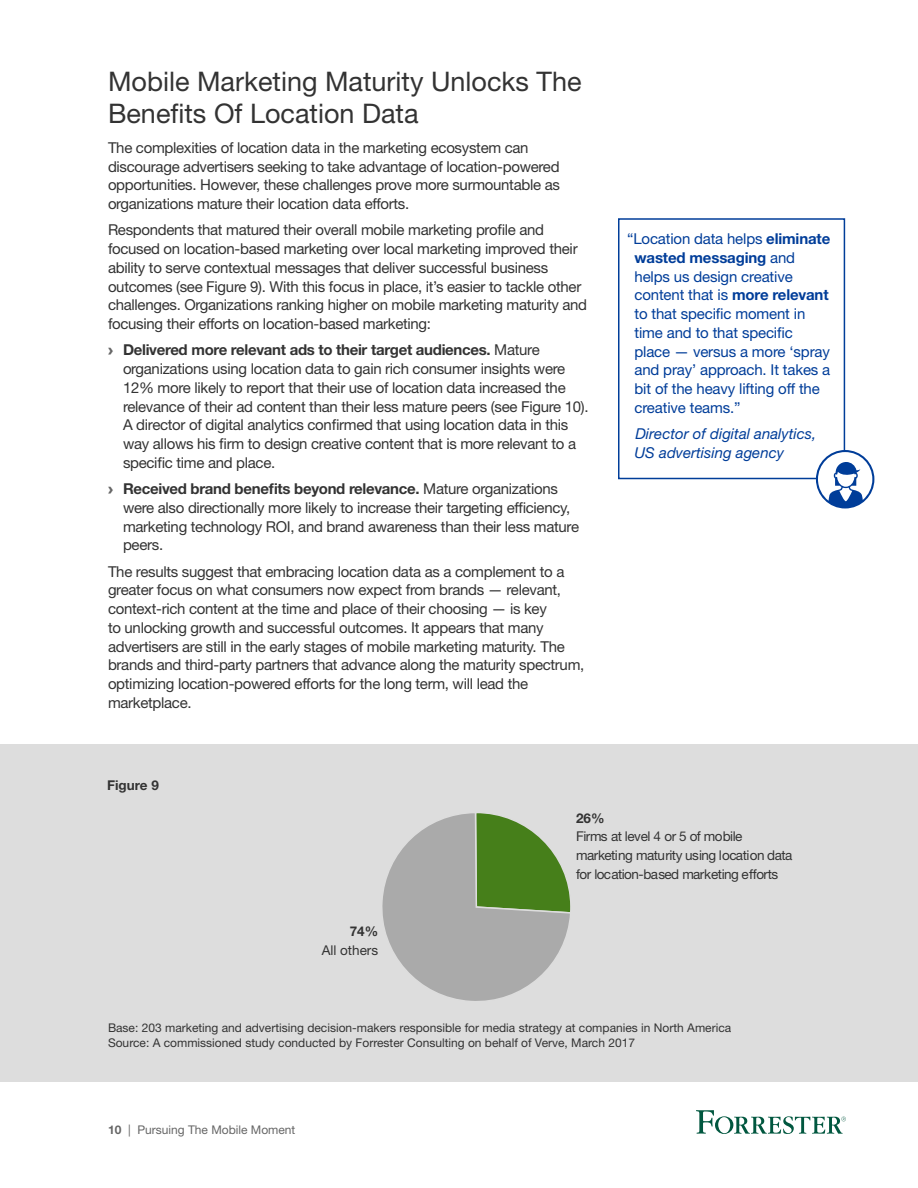
<style>
.page{position:relative;width:918px;height:1188px;background:#fff}
.page>*{position:absolute;margin:0;border:0;box-sizing:border-box;transform-origin:0 0}
.t1{font:27px/31.5px "Helvetica Neue LT Std";color:#333}
.t2{font:15px/18.8px "Helvetica Neue LT Std";letter-spacing:-.02em;color:#333}
.t3{font:15px/18.8px "Helvetica Neue LT Std";letter-spacing:-.01em;color:#003d99}
.t4{font:italic 15px/18.8px "Helvetica Neue LT Std";color:#003d99}
.t5{font:13.5px/18.8px "Helvetica Neue LT Std";letter-spacing:-.04em;color:#333}
.t6{font:700 13.5px "Helvetica Neue LT Std";color:#333}
.t7{font:13.5px "Helvetica Neue LT Std";color:#333}
.t8{font:12px/15px "Helvetica Neue LT Std";color:#333}
.t9{font:12px "Helvetica Neue LT Std";color:#666}
.s1{font-family:"Arial";font-weight:900;color:#666}
.s2{font-weight:700}
</style>
<div class="page">
<svg style="left:696px;top:1110px;width:150px;height:24px"></svg>
<div style="left:0;top:745px;width:918px;height:337px;background:#ddd"></div>
<svg style="left:382px;top:813px;width:189px;height:188px"></svg>
<div style="left:618px;top:218px;width:227px;height:261px;background:#fff;border:2px solid #003d99"></div>
<svg style="left:816px;top:450px;width:58px;height:58px"></svg>
<h1 class="t1" style="left:108px;top:66px;width:475px">Mobile Marketing Maturity Unlocks The<br>Benefits Of Location Data</h1>
<p class="t2" style="left:108px;top:138px;width:453px">The complexities of location data in the marketing ecosystem can discourage advertisers seeking to take advantage of location-powered opportunities. However, these challenges prove more surmountable as organizations mature their location data efforts.</p>
<p class="t2" style="left:108px;top:220px;width:481px">Respondents that matured their overall mobile marketing profile and focused on location-based marketing over local marketing improved their ability to serve contextual messages that deliver successful business outcomes (see Figure 9). With this focus in place, it’s easier to tackle other challenges. Organizations ranking higher on mobile marketing maturity and focusing their efforts on location-based marketing:</p>
<p class="t2" style="left:123px;top:340px;width:467px;text-indent:-15px"><span class="s1">›</span> <span class="s2">Delivered more relevant ads to their target audiences.</span> Mature organizations using location data to gain rich consumer insights were 12% more likely to report that their use of location data increased the relevance of their ad content than their less mature peers (see Figure 10).<br>A director of digital analytics confirmed that using location data in this way allows his firm to design creative content that is more relevant to a specific time and place.</p>
<p class="t2" style="left:123px;top:479px;width:458px;text-indent:-15px"><span class="s1">›</span> <span class="s2">Received brand benefits beyond relevance.</span> Mature organizations were also directionally more likely to increase their targeting efficiency, marketing technology ROI, and brand awareness than their less mature peers.</p>
<p class="t2" style="left:108px;top:562px;width:478px">The results suggest that embracing location data as a complement to a greater focus on what consumers now expect from brands — relevant, context-rich content at the time and place of their choosing — is key<br>to unlocking growth and successful outcomes. It appears that many advertisers are still in the early stages of mobile marketing maturity. The brands and third-party partners that advance along the maturity spectrum, optimizing location-powered efforts for the long term, will lead the marketplace.</p>
<p class="t6" style="left:107px;top:777px;width:53px">Figure 9</p>
<p class="t3" style="left:634px;top:229px;width:197px;text-indent:-8px">“Location data helps <span class="s2">eliminate wasted messaging</span> and helps us design creative content that is <span class="s2">more relevant </span>to that specific moment in time and to that specific place — versus a more ‘spray and pray’ approach. It takes a bit of the heavy lifting off the creative teams.”</p>
<p class="t4" style="left:634px;top:424px;width:183px">Director of digital analytics,<br>US advertising agency</p>
<p class="t6" style="left:350px;top:923px;width:30px">74%</p>
<p class="t7" style="left:322px;top:942px;width:58px">All others</p>
<p class="t6" style="left:576px;top:809px;width:30px">26%</p>
<p class="t5" style="left:576px;top:827px;width:218px">Firms at level 4 or 5 of mobile marketing maturity using location data for location-based marketing efforts</p>
<p class="t8" style="left:108px;top:1020px;width:625px">Base: 203 marketing and advertising decision-makers responsible for media strategy at companies in North America<br>Source: A commissioned study conducted by Forrester Consulting on behalf of Verve, March 2017</p>
<p class="t9" style="left:108px;top:1123px;width:189px"><span class="s2">10</span> | Pursuing The Mobile Moment</p>
</div>
